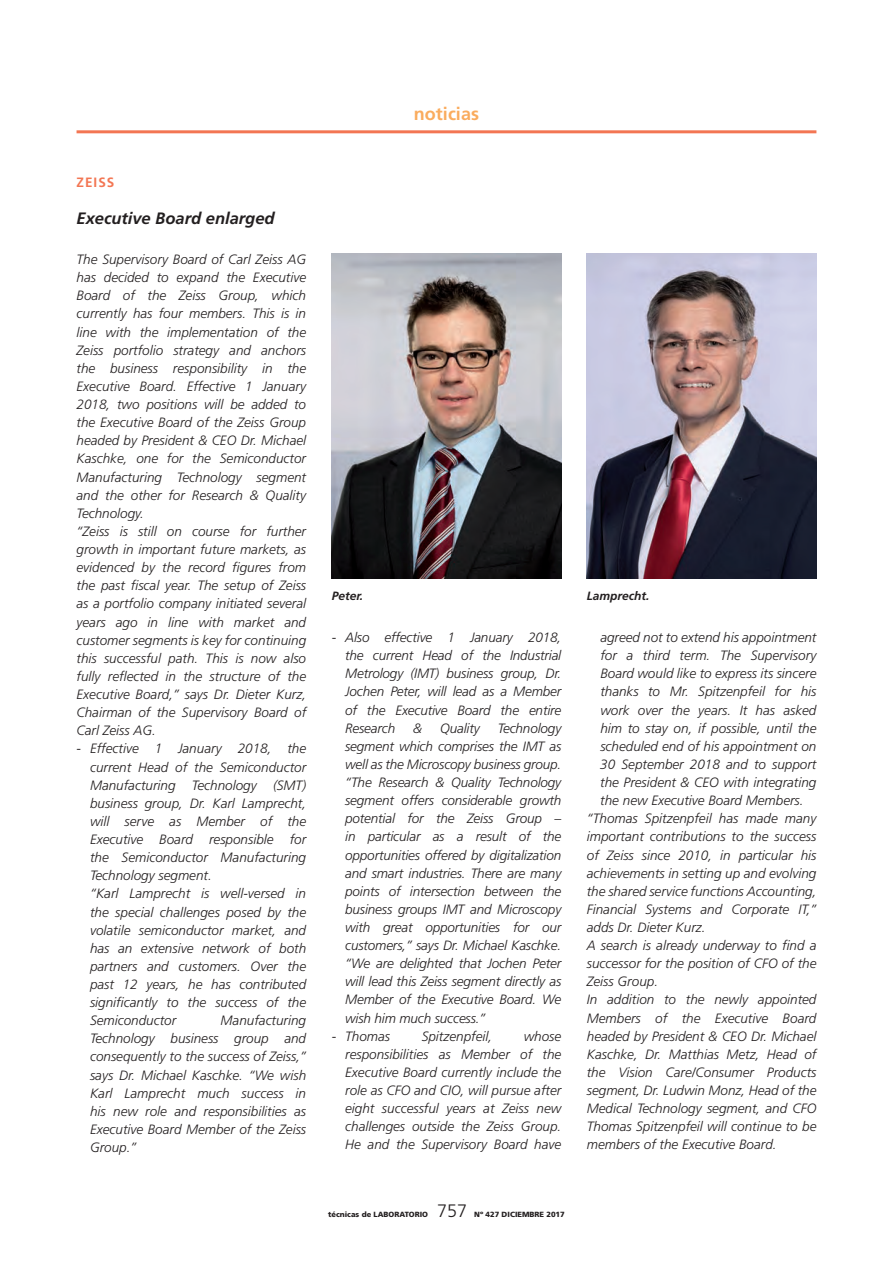
<style>
.page{position:relative;width:893px;height:1263px;background:#fff}
.page>*{position:absolute;margin:0;border:0;box-sizing:border-box;transform-origin:0 0}
.t1{font:700 18px "Frutiger";color:#faac5e}
.t2{font:300 18px "Frutiger";color:#231f20}
.Titolet_NOT{font:italic 700 16.5px "Frutiger";color:#231f20}
.Texto_base_TL_-_Copi{font:italic 300 13.5px/18.1px "Frutiger";color:#231f20;text-align:justify}
.Empresa_NOT{font:700 13.5px "Frutiger";letter-spacing:.075em;color:#f37653}
.Peu_de_foto{font:italic 700 12px "Frutiger";color:#231f20}
.t3{font:900 7.5px "Frutiger";color:#231f20}
</style>
<div class="page">
<hr style="left:77px;top:130px;width:739px;height:3px;background:#f37653">
<img style="left:332px;top:254px;width:229px;height:324px">
<img style="left:587px;top:254px;width:229px;height:324px">
<h1 class="t1" style="left:414px;top:103px;width:66px">noticias</h1>
<p class="Empresa_NOT" style="left:77px;top:175px;width:39px">ZEISS</p>
<p class="Titolet_NOT" style="left:77px;top:208px;width:200px">Executive Board enlarged</p>
<p class="Texto_base_TL_-_Copi" style="left:77px;top:250px;width:231px">The Supervisory Board of Carl Zeiss AG has decided to expand the Executive Board of the Zeiss Group, which currently has four members. This is in line with the implementation of the Zeiss portfolio strategy and anchors the business responsibility in the Executive Board. Effective 1 January 2018, two positions will be added to the Executive Board of the Zeiss Group headed by President &amp; CEO Dr. Michael Kaschke, one for the Semiconductor Manufacturing Technology segment and the other for Research &amp; Quality Technology.</p>
<p class="Texto_base_TL_-_Copi" style="left:77px;top:522px;width:231px">“Zeiss is still on course for further growth in important future markets, as evidenced by the record figures from the past fiscal year. The setup of Zeiss as a portfolio company initiated several years ago in line with market and customer segments is key for continuing this successful path. This is now also fully reflected in the structure of the Executive Board,” says Dr. Dieter Kurz, Chairman of the Supervisory Board of Carl Zeiss AG.</p>
<p class="Texto_base_TL_-_Copi" style="left:90px;top:740px;width:218px;text-indent:-14px">- Effective 1 January 2018, the current Head of the Semiconductor Manufacturing Technology (SMT) business group, Dr. Karl Lamprecht, will serve as Member of the Executive Board responsible for the Semiconductor Manufacturing Technology segment.</p>
<p class="Texto_base_TL_-_Copi" style="left:90px;top:884px;width:218px">“Karl Lamprecht is well-versed in the special challenges posed by the volatile semiconductor market, and has an extensive network of both partners and customers. Over the past 12 years, he has contributed significantly to the success of the Semiconductor</p>
<p class="Texto_base_TL_-_Copi" style="left:90px;top:1011px;width:218px;text-indent:131px">Manufacturing Technology business group and consequently to the success of Zeiss,” says Dr. Michael Kaschke. “We wish Karl Lamprecht much success in his new role and responsibilities as Executive Board Member of the Zeiss Group.”</p>
<p class="Peu_de_foto" style="left:332px;top:589px;width:33px">Peter.</p>
<p class="Peu_de_foto" style="left:587px;top:589px;width:64px">Lamprecht.</p>
<p class="Texto_base_TL_-_Copi" style="left:345px;top:628px;width:218px;text-indent:-14px">- Also effective 1 January 2018, the current Head of the Industrial Metrology (IMT) business group, Dr.<br>Jochen Peter, will lead as a Member of the Executive Board the entire Research</p>
<p class="Texto_base_TL_-_Copi" style="left:345px;top:719px;width:218px;text-indent:153px">Technology segment which comprises the IMT as well as the Microscopy business group. “The Research &amp; Quality Technology segment offers considerable growth potential for the Zeiss Group – in particular as a result of the opportunities offered by digitalization and smart industries. There are many points of intersection between the business groups IMT and Microscopy with great opportunities for our customers,” says Dr. Michael Kaschke. “We are delighted that Jochen Peter will lead this Zeiss segment directly as Member of the Executive Board. We wish him much success.”</p>
<p class="Texto_base_TL_-_Copi" style="left:332px;top:1027px;width:60px">- Thomas</p>
<p class="Texto_base_TL_-_Copi" style="left:422px;top:1027px;width:72px">Spitzenpfeil,</p>
<p class="Texto_base_TL_-_Copi" style="left:413px;top:719px;width:11px">&amp;</p>
<p class="Texto_base_TL_-_Copi" style="left:440px;top:719px;width:41px">Quality</p>
<p class="Texto_base_TL_-_Copi" style="left:345px;top:1027px;width:218px;text-indent:179px">whose responsibilities as Member of the Executive Board currently include the role as CFO and CIO, will pursue after eight successful years at Zeiss new challenges outside the Zeiss Group.<br>He and the Supervisory Board have</p>
<p class="t3" style="left:328px;top:1210px;width:101px">técnicas de LABORATORIO</p>
<h1 class="t2" style="left:437px;top:1200px;width:32px">757</h1>
<p class="t3" style="left:474px;top:1210px;width:92px">Nº 427 DICIEMBRE 2017</p>
<p class="Texto_base_TL_-_Copi" style="left:600px;top:628px;width:218px">agreed not to extend his appointment for a third term. The Supervisory Board would like to express its sincere thanks to Mr. Spitzenpfeil for his work over the years. It has asked him to stay on, if possible, until the scheduled end of his appointment on 30 September 2018 and to support the President &amp; CEO with integrating the new Executive Board Members.</p>
<p class="Texto_base_TL_-_Copi" style="left:587px;top:809px;width:231px">“Thomas Spitzenpfeil has made many important contributions to the success of Zeiss since 2010, in particular his achievements in setting up and evolving the shared service functions Accounting, Financial Systems and Corporate IT,” adds Dr. Dieter Kurz.</p>
<p class="Texto_base_TL_-_Copi" style="left:587px;top:936px;width:231px">A search is already underway to find a successor for the position of CFO of the Zeiss Group.</p>
<p class="Texto_base_TL_-_Copi" style="left:587px;top:991px;width:231px">In addition to the newly appointed Members of the Executive Board headed by President &amp; CEO Dr. Michael Kaschke, Dr. Matthias Metz, Head of the Vision Care/Consumer Products segment, Dr. Ludwin Monz, Head of the Medical Technology segment, and CFO Thomas Spitzenpfeil will continue to be members of the Executive Board.</p>
</div>
